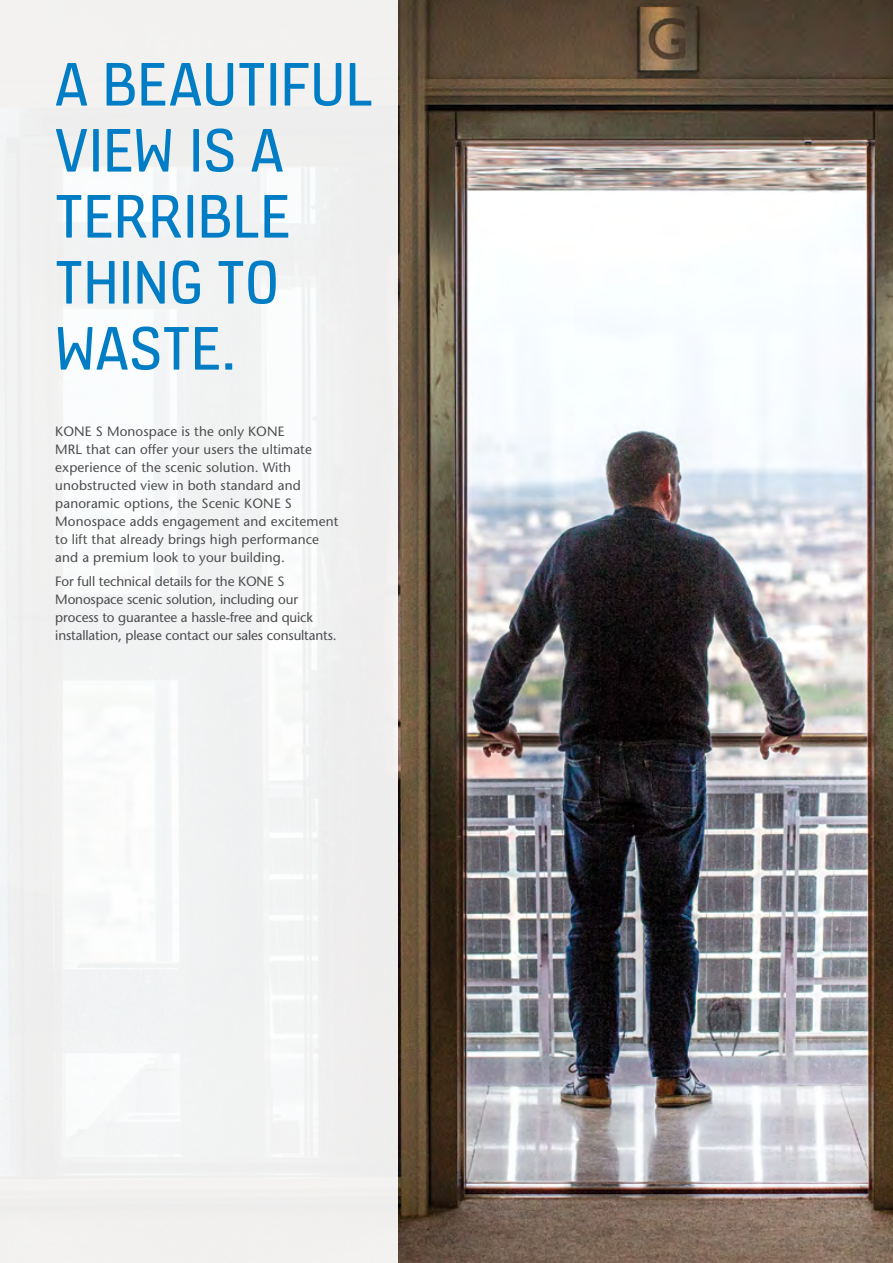
<style>
.page{position:relative;width:893px;height:1263px;background:#fff}
.page>*{position:absolute;margin:0;border:0;box-sizing:border-box;transform-origin:0 0}
.t1{font:66px/66px "KONE Information";color:#007dc5}
.t2{font:13.5px/18px "Stone Sans";letter-spacing:.01em;color:#4d4d4f}
.t3{font:13.5px/18px "Stone Sans";letter-spacing:-.01em;color:#4d4d4f}
</style>
<div class="page">
<img style="left:398px;top:0;width:495px;height:1263px">
<div style="left:0;top:0;width:398px;height:1263px;background:#f1f2f1"></div>
<h1 class="t1" style="left:55px;top:48px;width:319px">A BEAUTIFUL<br>VIEW IS A<br>TERRIBLE<br>THING TO<br>WASTE.</h1>
<p class="t2" style="left:55px;top:422px;width:285px">KONE S Monospace is the only KONE<br>MRL that can offer your users the ultimate experience of the scenic solution. With unobstructed view in both standard and panoramic options, the Scenic KONE S Monospace adds engagement and excitement to lift that already brings high performance and a premium look to your building.</p>
<p class="t3" style="left:55px;top:572px;width:283px">For full technical details for the KONE S Monospace scenic solution, including our process to guarantee a hassle-free and quick installation, please contact our sales consultants.</p>
</div>
